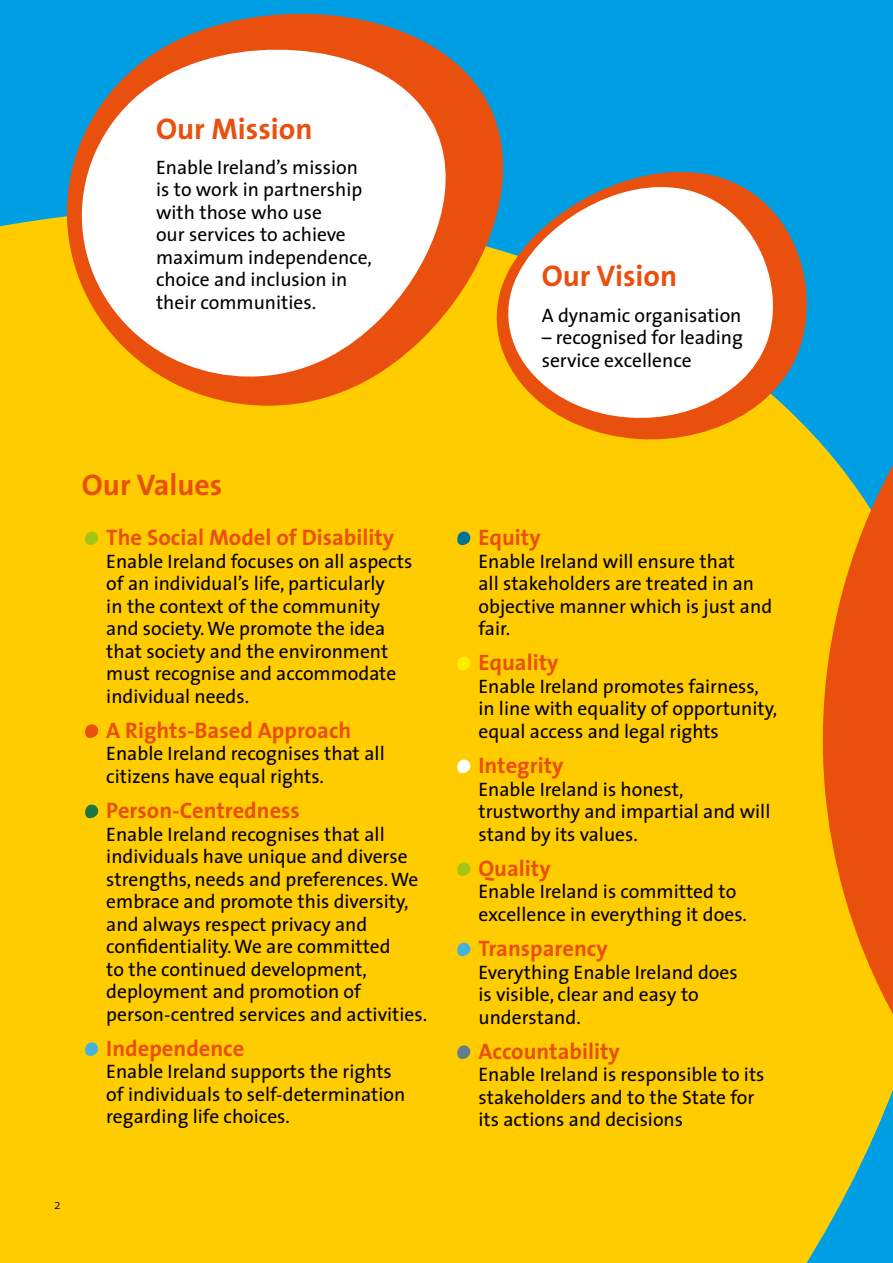
<style>
.page{position:relative;width:893px;height:1263px;background:#009fe3}
.page>*{position:absolute;margin:0;border:0;box-sizing:border-box;transform-origin:0 0}
.t1{font:700 30px "The Sans";color:#e9500e}
.t2{font:700 22.5px "The Sans";color:#e9500e}
.t3{font:19.5px/22.5px "The Sans";color:#000}
.t4{font:300 13.5px "The Sans";color:#000}
</style>
<div class="page">
<div style="left:0;top:212px;width:819px;height:1051px;background:#fc0"></div>
<svg style="left:819px;top:441px;width:74px;height:801px;background:#d39024"></svg>
<svg style="left:67px;top:13px;width:436px;height:420px"></svg>
<svg style="left:82px;top:32px;width:382px;height:367px;background:#f0d1b5"></svg>
<svg style="left:486px;top:153px;width:323px;height:303px"></svg>
<svg style="left:500px;top:173px;width:273px;height:257px;background:#e4d5c4"></svg>
<svg style="left:84px;top:531px;width:15px;height:15px"></svg>
<svg style="left:84px;top:724px;width:15px;height:14px"></svg>
<svg style="left:84px;top:804px;width:15px;height:15px"></svg>
<svg style="left:84px;top:1042px;width:15px;height:14px"></svg>
<svg style="left:456px;top:531px;width:15px;height:15px"></svg>
<svg style="left:456px;top:656px;width:15px;height:15px"></svg>
<svg style="left:456px;top:759px;width:15px;height:15px"></svg>
<svg style="left:456px;top:862px;width:15px;height:14px"></svg>
<svg style="left:456px;top:942px;width:15px;height:15px"></svg>
<svg style="left:456px;top:1045px;width:15px;height:14px"></svg>
<h1 class="t1" style="left:156px;top:103px;width:158px">Our Mission</h1>
<p class="t3" style="left:156px;top:155px;width:218px">Enable Ireland’s mission is to work in partnership with those who use<br>our services to achieve maximum independence, choice and inclusion in their communities.</p>
<h1 class="t1" style="left:82px;top:460px;width:142px">Our Values</h1>
<h2 class="t2" style="left:106px;top:519px;width:289px">The Social Model of Disability</h2>
<p class="t3" style="left:106px;top:549px;width:308px">Enable Ireland focuses on all aspects of an individual’s life, particularly<br>in the context of the community and society. We promote the idea that society and the environment must recognise and accommodate individual needs.</p>
<h2 class="t2" style="left:106px;top:711px;width:247px">A Rights-Based Approach</h2>
<p class="t3" style="left:106px;top:742px;width:280px">Enable Ireland recognises that all citizens have equal rights.</p>
<h2 class="t2" style="left:106px;top:792px;width:195px">Person-Centredness</h2>
<p class="t3" style="left:106px;top:822px;width:322px">Enable Ireland recognises that all individuals have unique and diverse strengths, needs and preferences. We embrace and promote this diversity, and always respect privacy and confidentiality. We are committed<br>to the continued development, deployment and promotion of person-centred services and activities.</p>
<h2 class="t2" style="left:106px;top:1029px;width:140px">Independence</h2>
<p class="t3" style="left:106px;top:1060px;width:300px">Enable Ireland supports the rights of individuals to self-determination regarding life choices.</p>
<p class="t4" style="left:54px;top:1193px;width:8px">2</p>
<h1 class="t1" style="left:542px;top:251px;width:137px">Our Vision</h1>
<p class="t3" style="left:542px;top:303px;width:201px">A dynamic organisation</p>
<p class="t3" style="left:542px;top:326px;width:203px">– recognised for leading service excellence</p>
<h2 class="t2" style="left:478px;top:519px;width:64px">Equity</h2>
<p class="t3" style="left:478px;top:549px;width:295px">Enable Ireland will ensure that<br>all stakeholders are treated in an objective manner which is just and fair.</p>
<h2 class="t2" style="left:478px;top:644px;width:81px">Equality</h2>
<p class="t3" style="left:478px;top:674px;width:300px">Enable Ireland promotes fairness, in line with equality of opportunity, equal access and legal rights</p>
<h2 class="t2" style="left:478px;top:747px;width:87px">Integrity</h2>
<p class="t3" style="left:478px;top:777px;width:293px">Enable Ireland is honest, trustworthy and impartial and will stand by its values.</p>
<h2 class="t2" style="left:478px;top:849px;width:74px">Quality</h2>
<p class="t3" style="left:478px;top:880px;width:270px">Enable Ireland is committed to excellence in everything it does.</p>
<h2 class="t2" style="left:478px;top:930px;width:131px">Transparency</h2>
<p class="t3" style="left:478px;top:960px;width:261px">Everything Enable Ireland does is visible, clear and easy to understand.</p>
<h2 class="t2" style="left:478px;top:1032px;width:143px">Accountability</h2>
<p class="t3" style="left:478px;top:1063px;width:288px">Enable Ireland is responsible to its stakeholders and to the State for its actions and decisions</p>
</div>
